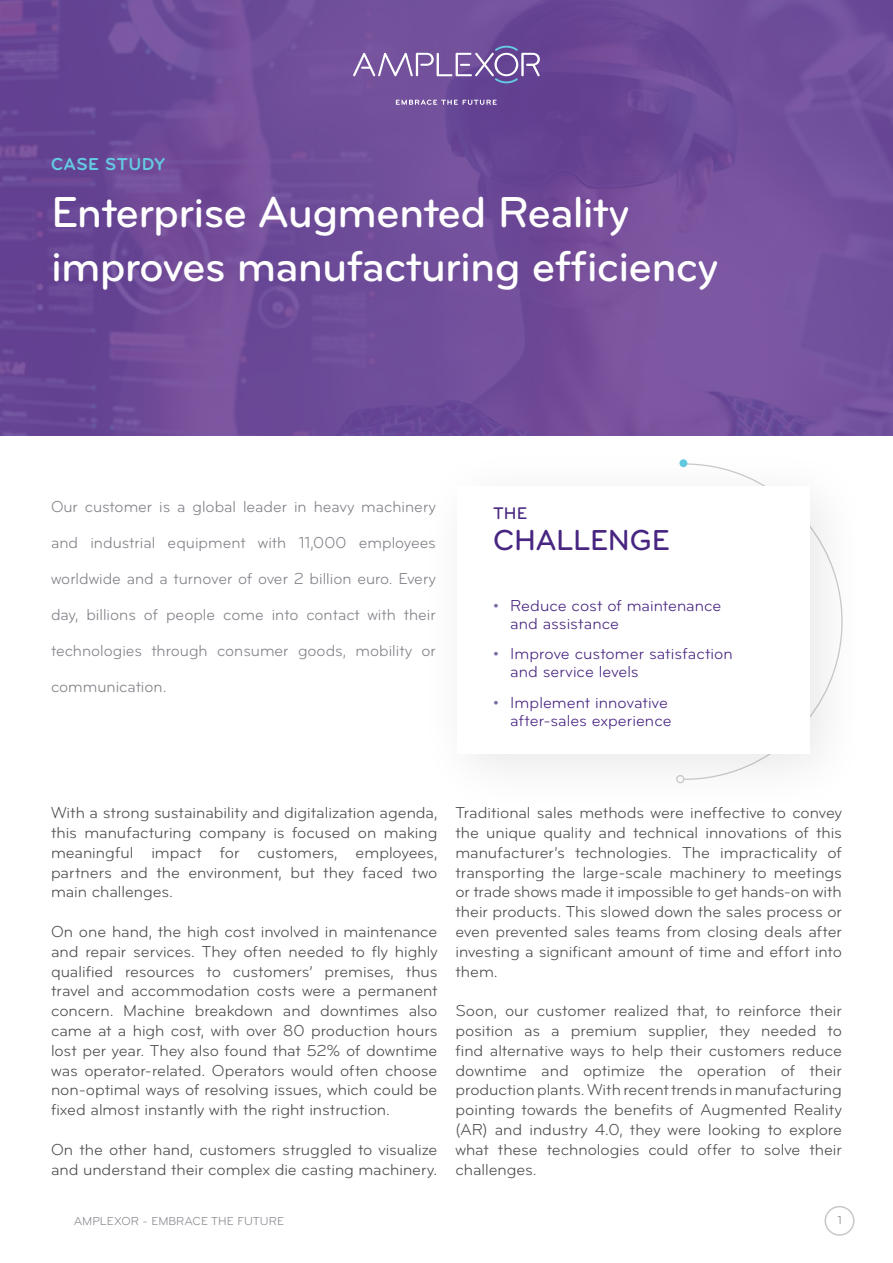
<style>
.page{position:relative;width:893px;height:1263px;background:#fff}
.page>*{position:absolute;margin:0;border:0;box-sizing:border-box;transform-origin:0 0}
.t1{font:500 45px/54px "Bryant Pro";letter-spacing:-.02em;color:#fff}
.t2{font:500 30px "Bryant Pro";letter-spacing:-.015em;color:#482580}
.t3{font:700 18px "Bryant Pro";letter-spacing:.025em;color:#63cae1}
.t4{font:500 17.55px "Bryant Pro";color:#482580}
.t5{font:16.5px/19.8px "Bryant Pro";color:#4d4d4f;text-align:justify}
.t6{font:16.5px/36px "Bryant Pro";color:#828088;text-align:justify}
.t7{font:16.5px/18px "Bryant Pro";color:#482580}
.t8{font:12px "Bryant Pro";color:#828088}
.s1{color:#7e6aa6}
</style>
<div class="page">
<div style="left:824px;top:1206px;width:30px;height:30px;border:2px solid #c7c8ca;border-radius:50%"></div>
<div style="left:0;top:0;width:893px;height:436px;background:linear-gradient(to bottom,#6d4b98,#724e9b)"></div>
<svg style="left:396px;top:100px;width:101px;height:5px"></svg>
<svg style="left:353px;top:46px;width:187px;height:37px;background:#8469a9"></svg>
<p class="t3" style="left:51px;top:152px;width:115px">CASE STUDY</p>
<h1 class="t1" style="left:51px;top:185px;width:669px">Enterprise Augmented Reality improves manufacturing efficiency</h1>
<p class="t6" style="left:51px;top:489px;width:386px">Our customer is a global leader in heavy machinery and industrial equipment with 11,000 employees worldwide and a turnover of over 2 billion euro. Every day, billions of people come into contact with their technologies through consumer goods, mobility or communication.</p>
<p class="t4" style="left:493px;top:502px;width:35px">THE</p>
<h2 class="t2" style="left:493px;top:521px;width:178px">CHALLENGE</h2>
<p class="t7" style="left:510px;top:596px;width:213px;text-indent:-17px"><span class="s1">•</span> Reduce cost of maintenance and assistance</p>
<p class="t7" style="left:510px;top:645px;width:224px;text-indent:-17px"><span class="s1">•</span> Improve customer satisfaction and service levels</p>
<p class="t7" style="left:493px;top:694px;width:180px;text-align:right"><span class="s1">•</span> Implement innovative after-sales experience</p>
<p class="t5" style="left:51px;top:803px;width:388px">With a strong sustainability and digitalization agenda, this manufacturing company is focused on making meaningful impact for customers, employees, partners and the environment, but they faced two main challenges.</p>
<p class="t5" style="left:51px;top:922px;width:388px">On one hand, the high cost involved in maintenance and repair services. They often needed to fly highly qualified resources to customers’ premises, thus travel and accommodation costs were a permanent concern. Machine breakdown and downtimes also came at a high cost, with over 80 production hours lost per year. They also found that 52% of downtime was operator-related. Operators would often choose non-optimal ways of resolving issues, which could be fixed almost instantly with the right instruction.</p>
<p class="t5" style="left:51px;top:1140px;width:388px">On the other hand, customers struggled to visualize and understand their complex die casting machinery.</p>
<p class="t5" style="left:455px;top:803px;width:388px">Traditional sales methods were ineffective to convey the unique quality and technical innovations of this manufacturer’s technologies. The impracticality of transporting the large-scale machinery to meetings or trade shows made it impossible to get hands-on with their products. This slowed down the sales process or even prevented sales teams from closing deals after investing a significant amount of time and effort into them.</p>
<p class="t5" style="left:455px;top:1001px;width:388px">Soon, our customer realized that, to reinforce their position as a premium supplier, they needed to find alternative ways to help their customers reduce downtime and optimize the operation of their production plants. With recent trends in manufacturing pointing towards the benefits of Augmented Reality (AR) and industry 4.0, they were looking to explore what these technologies could offer to solve their challenges.</p>
<p class="t8" style="left:74px;top:1214px;width:212px">AMPLEXOR - EMBRACE THE FUTURE</p>
<p class="t8" style="left:838px;top:1213px;width:6px">1</p>
</div>
